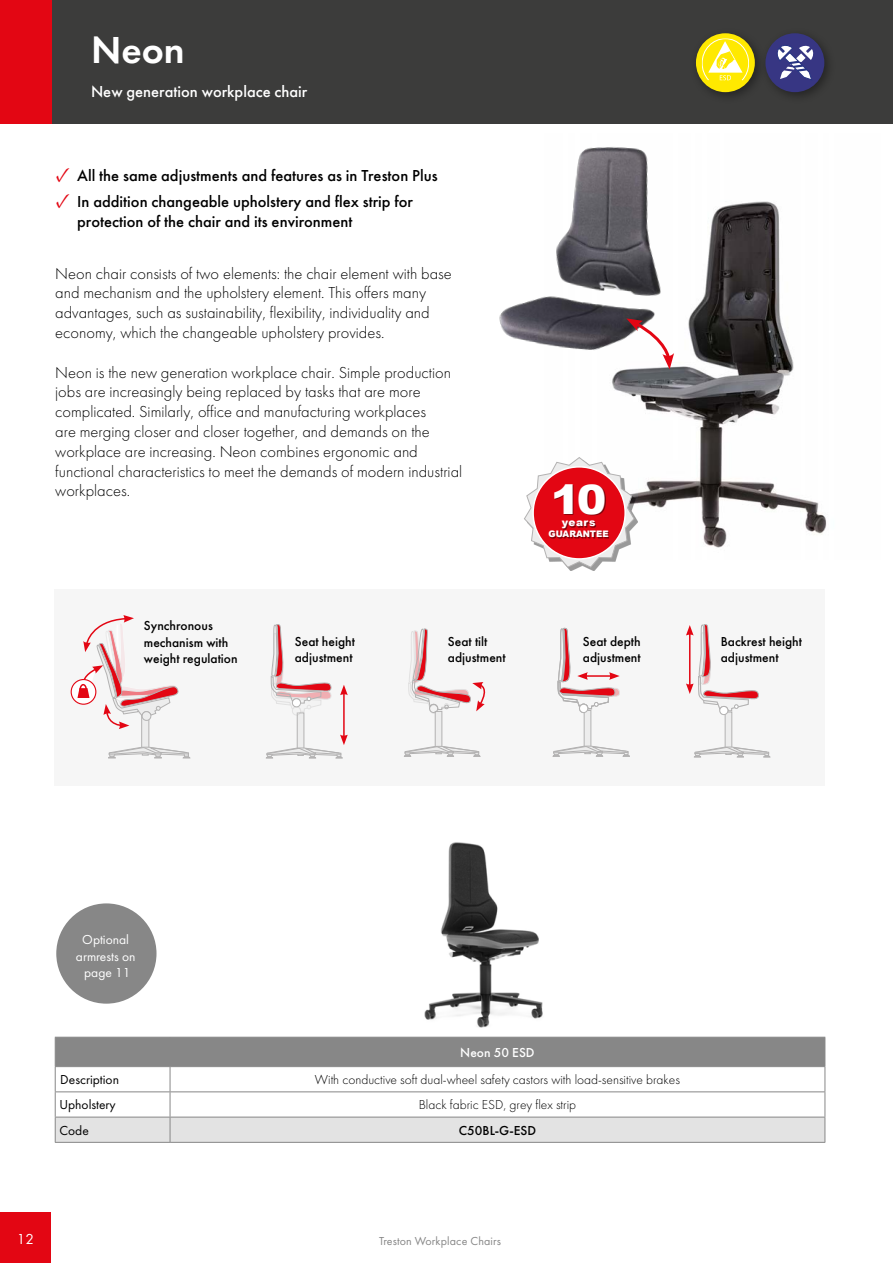
<style>
.page{position:relative;width:893px;height:1263px;background:#fff}
.page>*{position:absolute;margin:0;border:0;box-sizing:border-box;transform-origin:0 0}
.t1{font:900 40.5px "Arial";color:#fff;scale:1.1 1}
.t2{font:39px "Futura Demi";color:#fff}
.t3{font:300 16.5px/19.8px "Futura";color:#000}
.t4{font:500 16.5px/19.8px "Futura";color:#000}
.t5{font:500 16.5px "Futura";color:#fff}
.t6{font:15px "Futura";color:#fff}
.t7{font:500 13.5px/16.2px "Futura";color:#000}
.t8{font:300 13.5px "Futura";color:#000}
.t9{font:13.5px "Futura";color:#000}
.t10{font:13.5px/16.2px "Futura";color:#fff;text-align:center}
.t11{font:500 13.5px "Futura";color:#fff}
.t12{font:12px "Futura";letter-spacing:.01em;color:#878787}
.t13{font:900 10.5px "Arial";letter-spacing:.05em;color:#fff}
.t14{font:900 9px "Arial";color:#fff;scale:.96 1}
.s1{font-family:"Minion Pro";font-weight:700;font-size:21px;color:#e30613}
</style>
<div class="page">
<div style="left:0;top:0;width:893px;height:123px;background:#3c3c3b"></div>
<div style="left:0;top:0;width:51px;height:124px;background:#e30613"></div>
<img style="left:402px;top:842px;width:155px;height:195px">
<img style="left:612px;top:201px;width:215px;height:347px">
<img style="left:499px;top:147px;width:178px;height:214px">
<svg style="left:626px;top:318px;width:48px;height:51px"></svg>
<div style="left:54px;top:589px;width:771px;height:196px;background:#f6f6f6"></div>
<svg style="left:266px;top:624px;width:82px;height:134px"></svg>
<svg style="left:686px;top:624px;width:85px;height:133px"></svg>
<svg style="left:404px;top:628px;width:82px;height:129px"></svg>
<svg style="left:552px;top:627px;width:78px;height:130px"></svg>
<div style="left:71px;top:679px;width:25px;height:26px;border:1px solid #e30613;border-radius:50%"></div>
<svg style="left:73px;top:615px;width:118px;height:143px"></svg>
<div style="left:79px;top:684px;width:8px;height:11px;border:2px solid #e30613;border-radius:50%"></div>
<div style="left:760px;top:27px;width:76px;height:77px;background:#000;opacity:.4"></div>
<div style="left:765px;top:33px;width:59px;height:59px;background:#373683;border-radius:50%"></div>
<svg style="left:777px;top:45px;width:37px;height:35px"></svg>
<div style="left:690px;top:27px;width:77px;height:77px;background:#000;opacity:.4"></div>
<div style="left:696px;top:33px;width:59px;height:59px;background:#ffe900;border-radius:50%"></div>
<svg style="left:702px;top:38px;width:47px;height:43px"></svg>
<div style="left:0;top:1212px;width:51px;height:51px;background:#e30613"></div>
<div style="left:56px;top:903px;width:101px;height:101px;background:#878787;border-radius:50%"></div>
<svg style="left:55px;top:1037px;width:771px;height:105px"></svg>
<hr style="left:55px;top:1142px;width:115px;height:1px;background:#878787">
<hr style="left:170px;top:1142px;width:655px;height:1px;background:#878787">
<div style="left:527px;top:460px;width:111px;height:111px;background:#000;opacity:.4"></div>
<svg style="left:524px;top:456px;width:111px;height:112px"></svg>
<div style="left:533px;top:467px;width:92px;height:92px;background:#e30613;border-radius:50%"></div>
<div style="left:550px;top:485px;width:59px;height:54px;background:#000;opacity:.46"></div>
<div style="left:532px;top:466px;width:94px;height:94px;border:2px solid #fff;border-radius:50%"></div>
<h2 class="t2" style="left:91px;top:26px;width:95px">Neon</h2>
<p class="t5" style="left:91px;top:82px;width:218px">New generation workplace chair</p>
<p class="t4" style="left:56px;top:166px;width:383px"><span class="s1">✓</span> All the same adjustments and features as in Treston Plus</p>
<p class="t4" style="left:77px;top:192px;width:337px;text-indent:-21px"><span class="s1">✓</span> In addition changeable upholstery and flex strip for protection of the chair and its environment</p>
<p class="t3" style="left:55px;top:263px;width:398px">Neon chair consists of two elements: the chair element with base and mechanism and the upholstery element. This offers many advantages, such as sustainability, flexibility, individuality and economy, which the changeable upholstery provides.</p>
<p class="t3" style="left:55px;top:362px;width:408px">Neon is the new generation workplace chair. Simple production jobs are increasingly being replaced by tasks that are more complicated. Similarly, office and manufacturing workplaces<br>are merging closer and closer together, and demands on the workplace are increasing. Neon combines ergonomic and functional characteristics to meet the demands of modern industrial workplaces.</p>
<h1 class="t1" style="left:551px;top:470px;width:52px">10</h1>
<p class="t13" style="left:562px;top:515px;width:35px">years</p>
<p class="t14" style="left:548px;top:527px;width:64px">GUARANTEE</p>
<p class="t7" style="left:144px;top:618px;width:95px">Synchronous mechanism with weight regulation</p>
<p class="t7" style="left:448px;top:633px;width:59px">Seat tilt adjustment</p>
<p class="t7" style="left:583px;top:634px;width:59px">Seat depth adjustment</p>
<p class="t7" style="left:295px;top:634px;width:62px">Seat height adjustment</p>
<p class="t7" style="left:721px;top:634px;width:83px">Backrest height adjustment</p>
<p class="t10" style="left:76px;top:932px;width:61px">Optional armrests on page 11</p>
<p class="t11" style="left:460px;top:1044px;width:76px">Neon 50 ESD</p>
<p class="t9" style="left:60px;top:1072px;width:60px">Description</p>
<p class="t8" style="left:315px;top:1072px;width:367px">With conductive soft dual-wheel safety castors with load-sensitive brakes</p>
<p class="t9" style="left:59px;top:1097px;width:58px">Upholstery</p>
<p class="t8" style="left:419px;top:1097px;width:159px">Black fabric ESD, grey flex strip</p>
<p class="t9" style="left:59px;top:1122px;width:31px">Code</p>
<p class="t7" style="left:459px;top:1122px;width:79px">C50BL-G-ESD</p>
<p class="t6" style="left:17px;top:1230px;width:19px">12</p>
<p class="t12" style="left:379px;top:1234px;width:124px">Treston Workplace Chairs</p>
</div>
